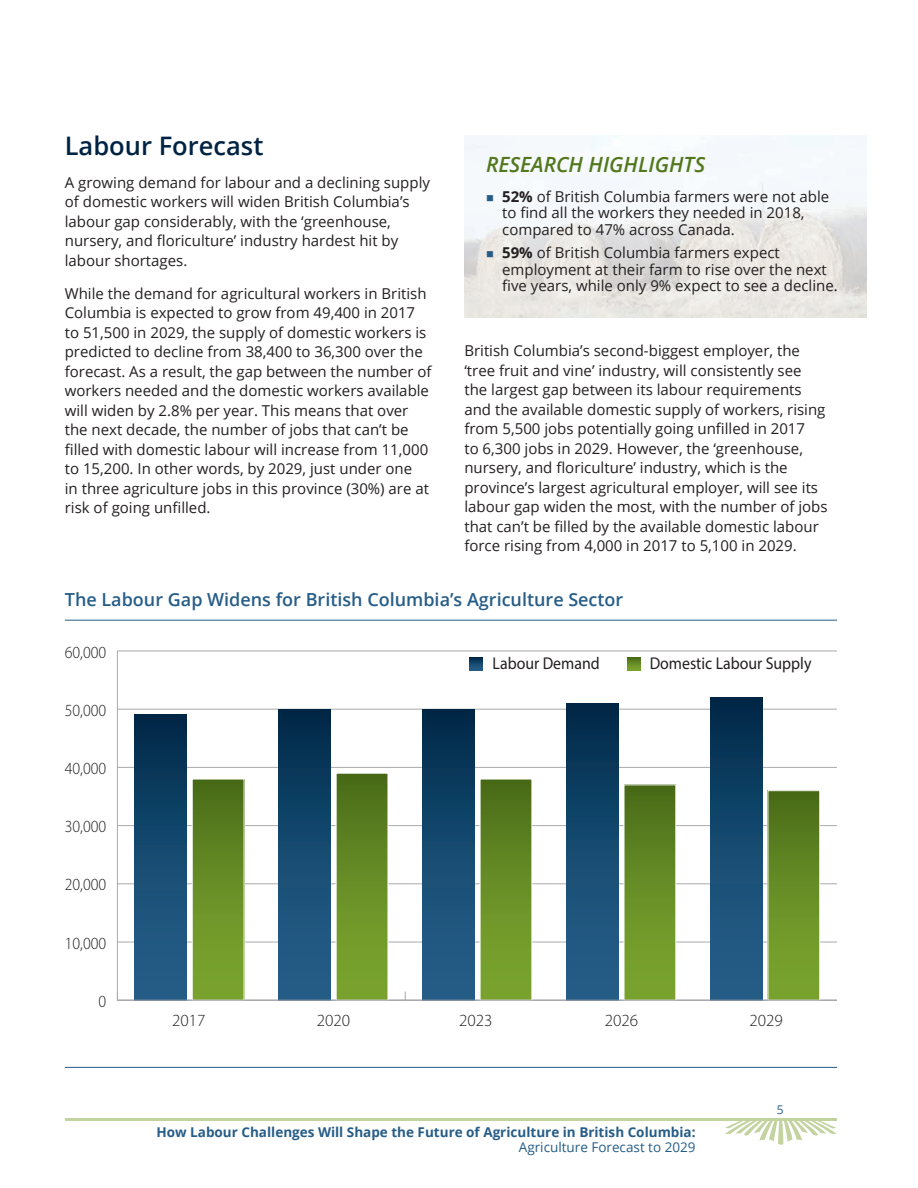
<style>
.page{position:relative;width:918px;height:1188px;background:#fff}
.page>*{position:absolute;margin:0;border:0;box-sizing:border-box;transform-origin:0 0}
.t1{font:600 25.5px "Open Sans";color:#002343}
.t2{font:italic 600 21px "Open Sans";color:#53771d}
.t3{font:600 18px "Open Sans";color:#265d87}
.t4{font:300 17.1px "Myriad Pro";color:#231f20;scale:.93 1}
.t5{font:17.1px "Myriad Pro";color:#231f20;scale:.93 1}
.t6{font:300 17.1px "Myriad Pro";color:#231f20}
.t7{font:15px/19.5px "Open Sans";color:#231f20}
.t8{font:700 13.5px "Open Sans";color:#265d87}
.t9{font:13.5px "Open Sans";color:#265d87}
.t10{font:12px "Open Sans";color:#265d87}
.s1{font-weight:700}
</style>
<div class="page">
<svg style="left:725px;top:1121px;width:112px;height:24px"></svg>
<hr style="left:65px;top:1118px;width:772px;height:3px;background:#c3d3a0">
<img style="left:464px;top:135px;width:402px;height:183px">
<hr style="left:117px;top:651px;width:1px;height:349px;background:#a8a9ad">
<hr style="left:117px;top:942px;width:720px;height:1px;background:#a8a9ad">
<hr style="left:117px;top:883px;width:720px;height:1px;background:#a8a9ad">
<hr style="left:117px;top:825px;width:720px;height:1px;background:#a8a9ad">
<hr style="left:117px;top:767px;width:720px;height:1px;background:#a8a9ad">
<hr style="left:117px;top:709px;width:720px;height:1px;background:#a8a9ad">
<hr style="left:117px;top:650px;width:720px;height:1px;background:#a8a9ad">
<div style="left:192px;top:779px;width:52px;height:221px;background:linear-gradient(to bottom,#4c6e19,#7faa31)"></div>
<div style="left:192px;top:779px;width:52px;height:221px;border:1px solid #fff"></div>
<div style="left:336px;top:773px;width:52px;height:227px;background:linear-gradient(to bottom,#4b6e19,#7faa31)"></div>
<div style="left:480px;top:779px;width:52px;height:221px;background:linear-gradient(to bottom,#4c6e19,#7faa31)"></div>
<div style="left:624px;top:785px;width:52px;height:215px;background:linear-gradient(to bottom,#4c6e19,#7faa31)"></div>
<div style="left:768px;top:791px;width:52px;height:209px;background:linear-gradient(to bottom,#4c6e19,#7faa31)"></div>
<div style="left:768px;top:790px;width:52px;height:210px;border:1px solid #fff"></div>
<div style="left:135px;top:715px;width:52px;height:285px;background:linear-gradient(to bottom,#012c4c,#29648f)"></div>
<div style="left:279px;top:709px;width:51px;height:291px;background:linear-gradient(to bottom,#012c4c,#29648f)"></div>
<div style="left:423px;top:709px;width:51px;height:291px;background:linear-gradient(to bottom,#012c4c,#29648f)"></div>
<div style="left:566px;top:703px;width:52px;height:297px;background:linear-gradient(to bottom,#012c4c,#29648f)"></div>
<div style="left:710px;top:698px;width:52px;height:302px;background:linear-gradient(to bottom,#012c4c,#29638e)"></div>
<hr style="left:117px;top:1000px;width:720px;height:1px;background:#a8a9ad">
<svg style="left:469px;top:657px;width:13px;height:13px"></svg>
<svg style="left:628px;top:657px;width:13px;height:13px"></svg>
<hr style="left:65px;top:620px;width:772px;height:1px;background:#265d87">
<hr style="left:65px;top:1067px;width:772px;height:1px;background:#265d87">
<svg style="left:487px;top:195px;width:6px;height:6px"></svg>
<svg style="left:487px;top:251px;width:6px;height:6px"></svg>
<h1 class="t1" style="left:65px;top:128px;width:200px">Labour Forecast</h1>
<p class="t7" style="left:65px;top:172px;width:367px">A growing demand for labour and a declining supply of domestic workers will widen British Columbia’s labour gap considerably, with the ‘greenhouse, nursery, and floriculture’ industry hardest hit by labour shortages.</p>
<p class="t7" style="left:65px;top:283px;width:368px">While the demand for agricultural workers in British Columbia is expected to grow from 49,400 in 2017 to 51,500 in 2029, the supply of domestic workers is predicted to decline from 38,400 to 36,300 over the forecast. As a result, the gap between the number of workers needed and the domestic workers available will widen by 2.8% per year. This means that over the next decade, the number of jobs that can’t be filled with domestic labour will increase from 11,000 to 15,200. In other words, by 2029, just under one<br>in three agriculture jobs in this province (30%) are at risk of going unfilled.</p>
<h2 class="t2" style="left:486px;top:150px;width:221px">RESEARCH HIGHLIGHTS</h2>
<p class="t7" style="left:502px;top:188px;width:329px;line-height:16.5px"><span class="s1">52%</span> of British Columbia farmers were not able to find all the workers they needed in 2018, compared to 47% across Canada.</p>
<p class="t7" style="left:502px;top:244px;width:337px;line-height:16.5px"><span class="s1">59%</span> of British Columbia farmers expect employment at their farm to rise over the next five years, while only 9% expect to see a decline.</p>
<p class="t7" style="left:464px;top:341px;width:365px">British Columbia’s second-biggest employer, the ‘tree fruit and vine’ industry, will consistently see the largest gap between its labour requirements and the available domestic supply of workers, rising from 5,500 jobs potentially going unfilled in 2017<br>to 6,300 jobs in 2029. However, the ‘greenhouse, nursery, and floriculture’ industry, which is the province’s largest agricultural employer, will see its labour gap widen the most, with the number of jobs that can’t be filled by the available domestic labour force rising from 4,000 in 2017 to 5,100 in 2029.</p>
<p class="t3" style="left:65px;top:587px;width:560px">The Labour Gap Widens for British Columbia’s Agriculture Sector</p>
<p class="t4" style="left:65px;top:642px;width:46px">60,000</p>
<p class="t4" style="left:65px;top:700px;width:46px">50,000</p>
<p class="t4" style="left:65px;top:758px;width:46px">40,000</p>
<p class="t4" style="left:65px;top:816px;width:46px">30,000</p>
<p class="t4" style="left:65px;top:874px;width:46px">20,000</p>
<p class="t4" style="left:65px;top:933px;width:46px">10,000</p>
<p class="t4" style="left:98px;top:991px;width:10px">0</p>
<p class="t5" style="left:493px;top:653px;width:117px">Labour Demand</p>
<p class="t5" style="left:650px;top:653px;width:176px">Domestic Labour Supply</p>
<p class="t6" style="left:172px;top:1010px;width:35px">2017</p>
<p class="t6" style="left:317px;top:1010px;width:35px">2020</p>
<p class="t6" style="left:459px;top:1010px;width:35px">2023</p>
<p class="t6" style="left:605px;top:1010px;width:35px">2026</p>
<p class="t6" style="left:750px;top:1010px;width:35px">2029</p>
<p class="t8" style="left:157px;top:1123px;width:541px">How Labour Challenges Will Shape the Future of Agriculture in British Columbia:</p>
<p class="t9" style="left:519px;top:1138px;width:178px">Agriculture Forecast to 2029</p>
<p class="t10" style="left:777px;top:1102px;width:8px">5</p>
</div>
